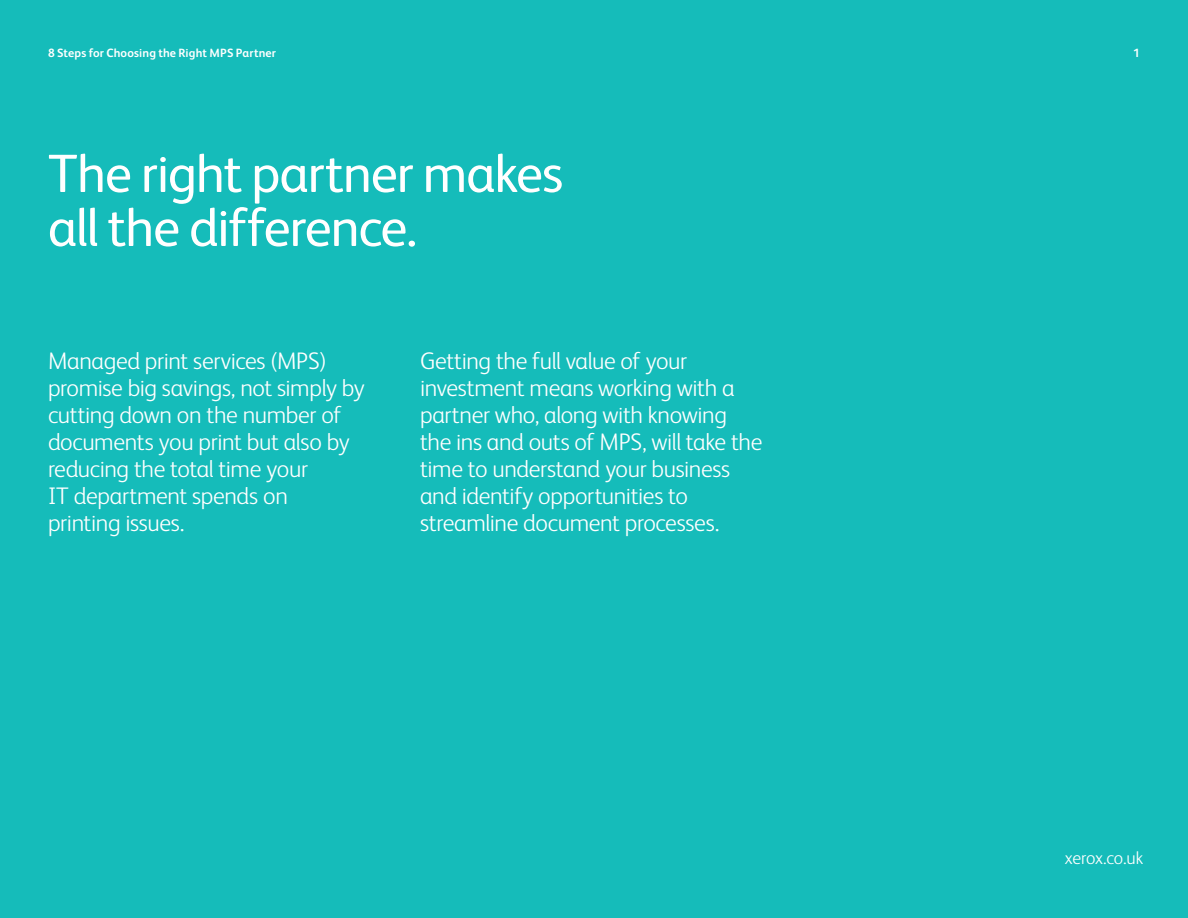
<style>
.page{position:relative;width:1188px;height:918px;background:#15bcba}
.page>*{position:absolute;margin:0;border:0;box-sizing:border-box;transform-origin:0 0}
.t1{font:54px/54px "Xerox Sans";letter-spacing:-.02em;color:#fff}
.t2{font:300 24px/27px "Xerox Sans";letter-spacing:-.015em;color:#fff}
.t3{font:300 18px "Xerox Sans";letter-spacing:-.015em;color:#fff}
.t4{font:700 12px "Xerox Sans";letter-spacing:.01em;color:#fff}
</style>
<div class="page">
<p class="t4" style="left:48px;top:45px;width:230px">8 Steps for Choosing the Right MPS Partner</p>
<p class="t4" style="left:1133px;top:45px;width:8px">1</p>
<h1 class="t1" style="left:48px;top:144px;width:517px">The right partner makes all the difference.</h1>
<p class="t2" style="left:48px;top:346px;width:318px">Managed print services (MPS) promise big savings, not simply by cutting down on the number of documents you print but also by reducing the total time your<br>IT department spends on printing issues.</p>
<p class="t2" style="left:420px;top:346px;width:344px">Getting the full value of your investment means working with a partner who, along with knowing the ins and outs of MPS, will take the time to understand your business and identify opportunities to streamline document processes.</p>
<p class="t3" style="left:1065px;top:846px;width:80px">xerox.co.uk</p>
</div>
